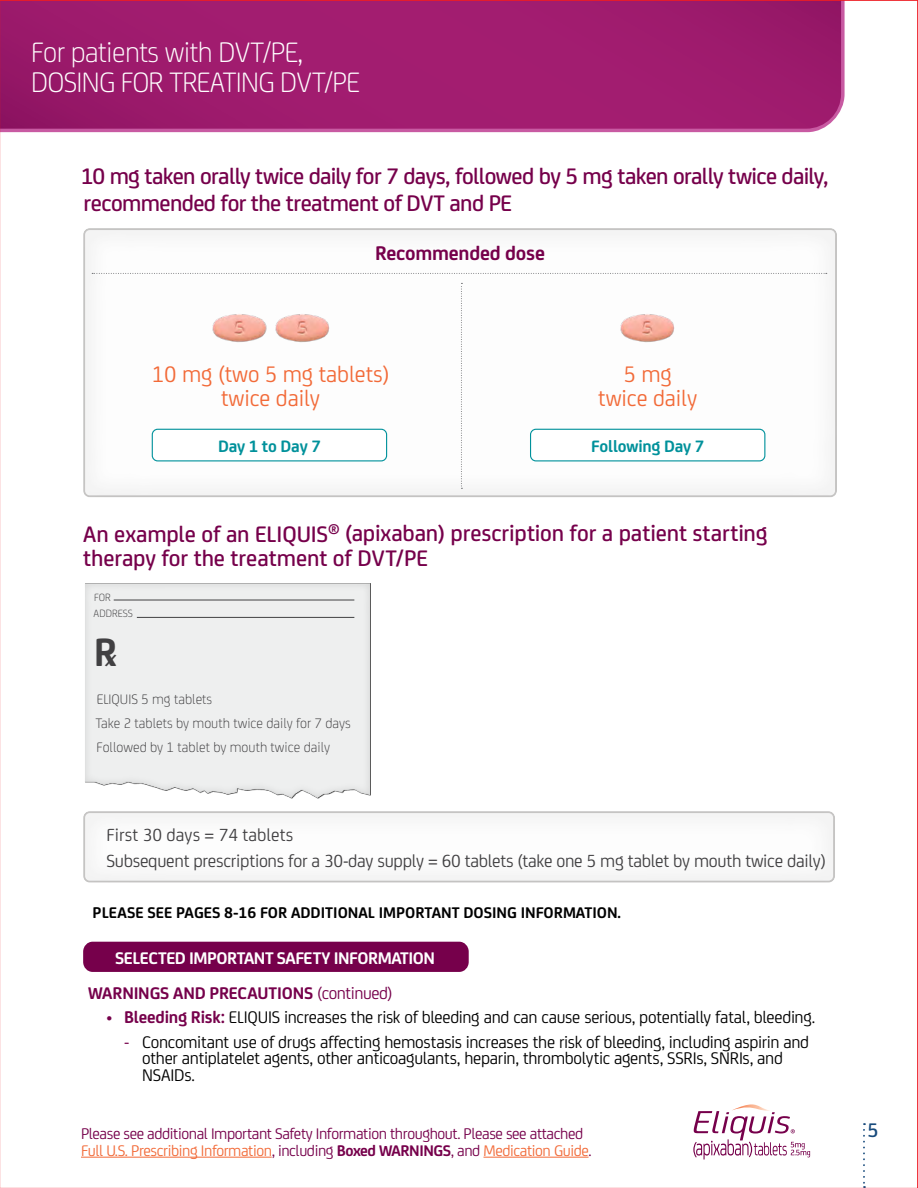
<style>
.page{position:relative;width:918px;height:1188px;background:#fff}
.page>*{position:absolute;margin:0;border:0;box-sizing:border-box;transform-origin:0 0}
.t1{font:700 42px "FS Joey";color:#414042}
.t2{font:300 30px/30px "FS Joey";letter-spacing:-.025em;color:#fff}
.t3{font:500 24px/27.2px "FS Joey";letter-spacing:-.015em;color:#76004b}
.t4{font:24px/24px "FS Joey";letter-spacing:-.005em;color:#f26a38;text-align:center}
.t5{font:700 21px "FS Joey";letter-spacing:-.01em;color:#76004b}
.t6{font:500 21px "FS Joey";color:#174a7c}
.t7{font:18.75px/26.2px "FS Joey";letter-spacing:-.015em;color:#414042}
.t8{font:18px/16.5px "FS Joey";letter-spacing:-.015em;color:#000}
.t9{font:700 18px "FS Joey";letter-spacing:-.025em;color:#fff}
.t10{font:700 18px "FS Joey";letter-spacing:-.01em;color:#76004b}
.t11{font:700 17.7px "FS Joey";letter-spacing:-.01em;color:#00919b}
.t12{font:700 16.5px "FS Joey";color:#000}
.t13{font:16.35px/16.4px "FS Joey";letter-spacing:-.025em;color:#76004b}
.t14{font:300 14.7px/24px "FS Joey";color:#414042}
.t15{font:300 11.25px/16px "FS Joey";color:#414042}
.s1{font-weight:400}
.s2{color:#76004b}
.s3{font-weight:700;color:#76004b}
.s4{color:#f26a38}
.s5{font-weight:700}
</style>
<div class="page">
<svg style="left:2px;top:2px;width:843px;height:130px;fill:#c85aa2"></svg>
<svg style="left:2px;top:2px;width:839px;height:127px"></svg>
<svg style="left:863px;top:1123px;width:2px;height:61px"></svg>
<img style="left:275px;top:314px;width:55px;height:29px">
<img style="left:212px;top:314px;width:55px;height:29px">
<div style="left:152px;top:429px;width:235px;height:32px;border:1px solid #00919b;border-radius:5px"></div>
<svg style="left:92px;top:273px;width:735px;height:1px"></svg>
<svg style="left:461px;top:283px;width:1px;height:206px"></svg>
<div style="left:530px;top:429px;width:235px;height:32px;border:1px solid #00919b;border-radius:5px"></div>
<img style="left:620px;top:314px;width:55px;height:29px">
<div style="left:71px;top:801px;width:776px;height:83px;background:#414042;opacity:.4"></div>
<div style="left:83px;top:942px;width:386px;height:30px;background:#76004b;border-radius:10px"></div>
<hr style="left:84px;top:582px;width:288px;height:2px;background:#fff;opacity:.71">
<div style="left:84px;top:584px;width:288px;height:215px;background:#636466;opacity:.19"></div>
<hr style="left:114px;top:600px;width:240px;height:1px;background:#414042">
<hr style="left:137px;top:617px;width:217px;height:1px;background:#414042">
<svg style="left:693px;top:1104px;width:117px;height:55px"></svg>
<hr style="left:81px;top:1157px;width:191px;height:1px;background:#f26a38">
<hr style="left:483px;top:1157px;width:106px;height:1px;background:#f26a38">
<svg style="left:105px;top:652px;width:12px;height:16px"></svg>
<h2 class="t2" style="left:31px;top:35px;width:330px">For patients with DVT/PE,<br>DOSING FOR TREATING DVT/PE</h2>
<h3 class="t3" style="left:81px;top:161px;width:749px">10 mg taken orally twice daily for 7 days, followed by 5 mg taken orally twice daily, recommended for the treatment of DVT and PE</h3>
<p class="t5" style="left:375px;top:237px;width:171px">Recommended dose</p>
<h3 class="t4" style="left:152px;top:360px;width:239px">10 mg (two 5 mg tablets) twice daily</h3>
<p class="t11" style="left:218px;top:432px;width:104px">Day 1 to Day 7</p>
<h3 class="t4" style="left:598px;top:361px;width:101px">5 mg twice daily</h3>
<p class="t11" style="left:591px;top:432px;width:115px">Following Day 7</p>
<h3 class="t3" style="left:83px;top:520px;width:686px;line-height:24.6px">An example of an ELIQUIS<sup>®</sup> (apixaban) prescription for a patient starting therapy for the treatment of DVT/PE</h3>
<p class="t15" style="left:94px;top:589px;width:41px">FOR<br>ADDRESS</p>
<h1 class="t1" style="left:94px;top:620px;width:25px">R</h1>
<p class="t14" style="left:95px;top:686px;width:257px">ELIQUIS 5 mg tablets<br>Take 2 tablets by mouth twice daily for 7 days<br>Followed by 1 tablet by mouth twice daily</p>
<p class="t7" style="left:107px;top:820px;width:721px">First 30 days = 74 tablets<br>Subsequent prescriptions for a 30-day supply = 60 tablets (take one 5 mg tablet by mouth twice daily)</p>
<p class="t12" style="left:93px;top:900px;width:530px">PLEASE SEE PAGES 8-16 FOR ADDITIONAL IMPORTANT DOSING INFORMATION.</p>
<p class="t9" style="left:115px;top:944px;width:321px">SELECTED IMPORTANT SAFETY INFORMATION</p>
<p class="t10" style="left:88px;top:979px;width:306px">WARNINGS AND PRECAUTIONS <span class="s1">(continued)</span></p>
<p class="t8" style="left:106px;top:1008px;width:711px"><span class="s2">•</span> <span class="s3">Bleeding Risk:</span> ELIQUIS increases the risk of bleeding and can cause serious, potentially fatal, bleeding.</p>
<p class="t8" style="left:142px;top:1033px;width:669px;text-indent:-18px"><span class="s2">-</span> Concomitant use of drugs affecting hemostasis increases the risk of bleeding, including aspirin and other antiplatelet agents, other anticoagulants, heparin, thrombolytic agents, SSRIs, SNRIs, and<br>NSAIDs.</p>
<p class="t13" style="left:81px;top:1125px;width:512px">Please see additional Important Safety Information throughout. Please see attached<br><span class="s4">Full U.S. Prescribing Information</span>, including <span class="s5">Boxed WARNINGS</span>, and <span class="s4">Medication Guide</span>.</p>
<p class="t6" style="left:868px;top:1115px;width:13px">5</p>
</div>
